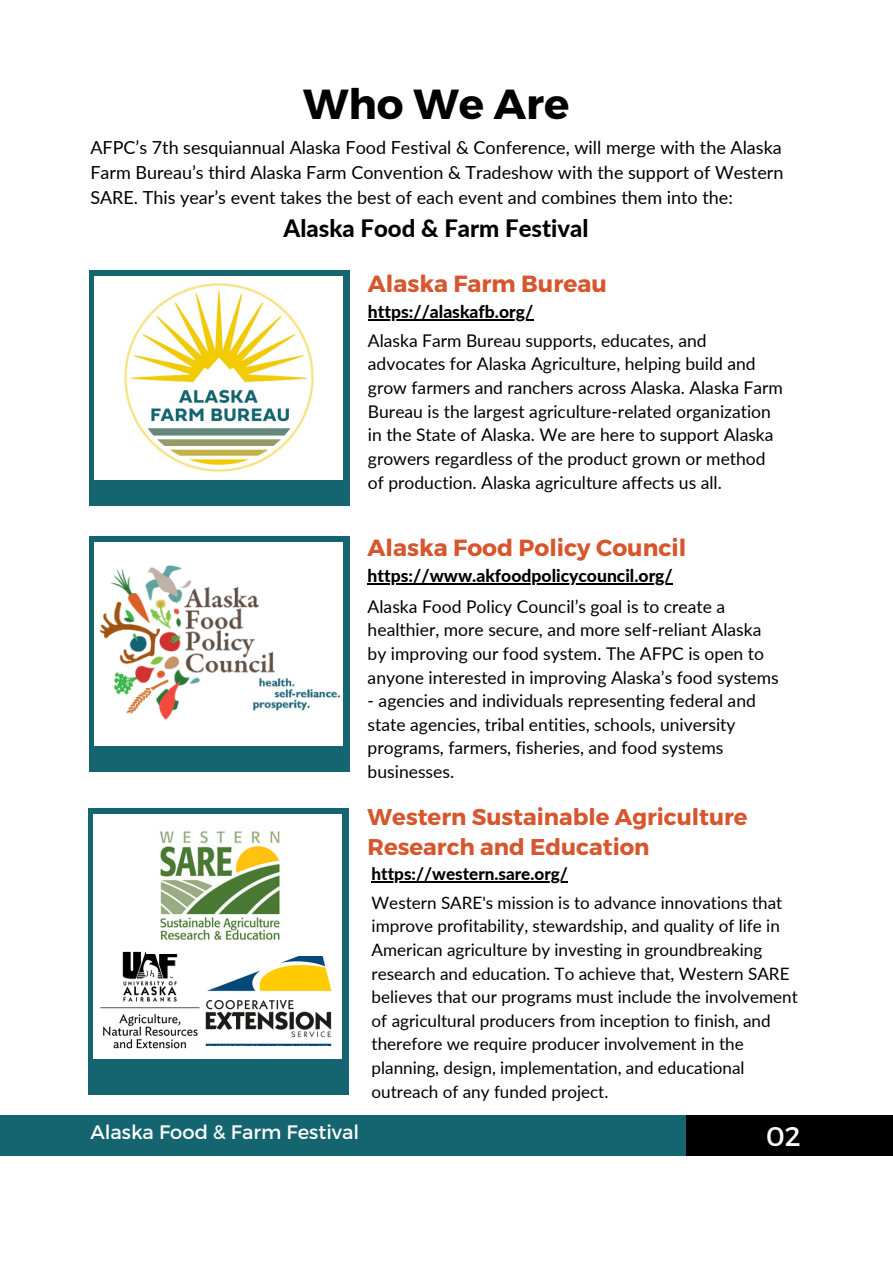
<style>
.page{position:relative;width:893px;height:1264px;background:#fff}
.page>*{position:absolute;margin:0;border:0;box-sizing:border-box;transform-origin:0 0}
.t1{font:700 42px "Montserrat";color:#000}
.t2{font:27px "Montserrat";color:#fff}
.t3{font:800 24px "Lato";color:#000}
.t4{font:700 23.4px "Montserrat";color:#d6562d}
.t5{font:700 22.8px/30.9px "Montserrat";color:#d6562d}
.t6{font:19.5px "Montserrat";color:#fff}
.t7{font:18px/24.8px "Lato";color:#000;text-align:justify}
.t8{font:17.55px/23.5px "Lato";color:#000}
.t9{font:800 17.55px "Lato";color:#000}
.t10{font:17.1px/23.5px "Lato";color:#000}
.t11{font:800 17.1px "Lato";color:#000}
</style>
<div class="page">
<div style="left:89px;top:729px;width:260px;height:41px;background:#146570"></div>
<div style="left:685px;top:1114px;width:207px;height:41px;background:#000"></div>
<div style="left:0;top:1114px;width:685px;height:41px;background:#146570"></div>
<div style="left:94px;top:542px;width:249px;height:204px;background:#fff"></div>
<div style="left:89px;top:270px;width:261px;height:236px;background:#146570"></div>
<div style="left:95px;top:277px;width:248px;height:203px;background:#fff"></div>
<img style="left:124px;top:283px;width:190px;height:189px">
<div style="left:88px;top:1009px;width:261px;height:85px;background:#146570"></div>
<div style="left:88px;top:808px;width:261px;height:235px;background:#146570"></div>
<div style="left:93px;top:814px;width:249px;height:244px;background:#fff"></div>
<img style="left:212px;top:956px;width:120px;height:89px">
<img style="left:93px;top:951px;width:119px;height:108px">
<img style="left:146px;top:831px;width:134px;height:122px">
<img style="left:89px;top:539px;width:281px;height:202px">
<hr style="left:367px;top:583px;width:305px;height:1px;background:#000">
<hr style="left:371px;top:881px;width:197px;height:1px;background:#000">
<hr style="left:368px;top:319px;width:165px;height:1px;background:#000">
<p class="t1" style="left:303px;top:77px;width:268px">Who We Are</p>
<p class="t7" style="left:90px;top:135px;width:694px">AFPC’s 7th sesquiannual Alaska Food Festival &amp; Conference, will merge with the Alaska Farm Bureau’s third Alaska Farm Convention &amp; Tradeshow with the support of Western SARE. This year’s event takes the best of each event and combines them into the:</p>
<p class="t3" style="left:283px;top:213px;width:306px">Alaska Food &amp; Farm Festival</p>
<p class="t4" style="left:368px;top:269px;width:240px">Alaska Farm Bureau</p>
<p class="t9" style="left:368px;top:300px;width:167px">https://alaskafb.org/</p>
<p class="t8" style="left:368px;top:328px;width:416px">Alaska Farm Bureau supports, educates, and advocates for Alaska Agriculture, helping build and grow farmers and ranchers across Alaska. Alaska Farm Bureau is the largest agriculture-related organization in the State of Alaska. We are here to support Alaska growers regardless of the product grown or method of production. Alaska agriculture affects us all.</p>
<p class="t4" style="left:367px;top:533px;width:320px">Alaska Food Policy Council</p>
<p class="t9" style="left:367px;top:565px;width:307px">https://www.akfoodpolicycouncil.org/</p>
<p class="t8" style="left:367px;top:594px;width:412px">Alaska Food Policy Council’s goal is to create a healthier, more secure, and more self-reliant Alaska by improving our food system. The AFPC is open to anyone interested in improving Alaska’s food systems</p>
<p class="t8" style="left:367px;top:688px;width:390px">- agencies and individuals representing federal and state agencies, tribal entities, schools, university programs, farmers, fisheries, and food systems businesses.</p>
<p class="t5" style="left:367px;top:799px;width:381px">Western Sustainable Agriculture<br>Research and Education</p>
<p class="t11" style="left:371px;top:863px;width:198px">https://western.sare.org/</p>
<p class="t6" style="left:90px;top:1119px;width:270px">Alaska Food &amp; Farm Festival</p>
<p class="t10" style="left:371px;top:890px;width:427px">Western SARE's mission is to advance innovations that improve profitability, stewardship, and quality of life in American agriculture by investing in groundbreaking research and education. To achieve that, Western SARE believes that our programs must include the involvement of agricultural producers from inception to finish, and therefore we require producer involvement in the planning, design, implementation, and educational outreach of any funded project.</p>
<p class="t2" style="left:766px;top:1118px;width:36px">02</p>
</div>
